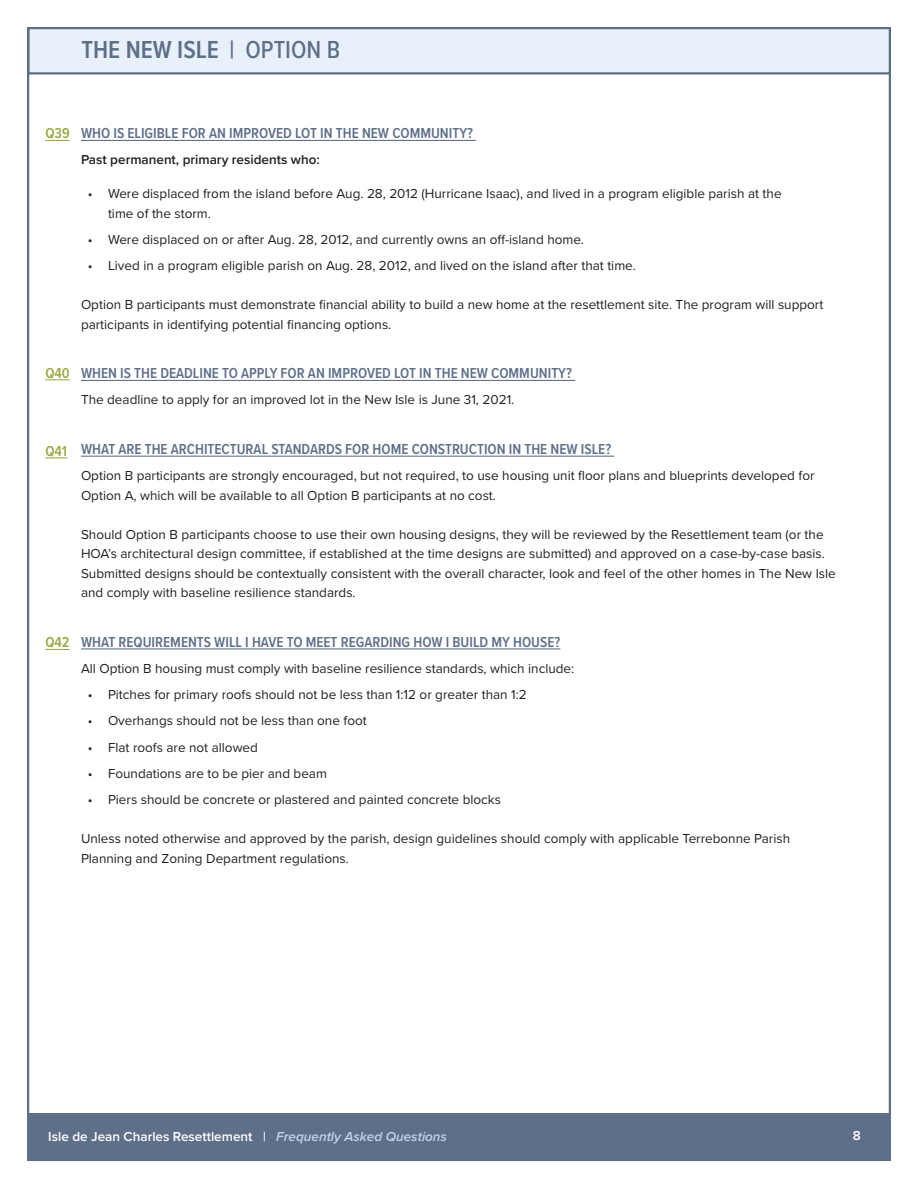
<style>
.page{position:relative;width:918px;height:1188px;background:#fff}
.page>*{position:absolute;margin:0;border:0;box-sizing:border-box;transform-origin:0 0}
.t1{font:600 25.5px "Proxima Nova Cond";color:#5d6f89}
.FAQ_Question_Heading{font:600 15px "Proxima Nova Cond";color:#5d6f89}
.FAQ_Question_Heading-2{font:600 15px "Proxima Nova Cond";color:#9ca743}
.FAQ_Body_Text{font:13.5px/19.5px "Proxima Nova";color:#231f20}
.FAQ_Question_Heading-3{font:13.5px/19.5px "Proxima Nova";color:#231f20}
.t2{font:600 13.5px "Proxima Nova";color:#fff}
.FAQ_Body_Text-2{font:600 13.5px "Proxima Nova";color:#231f20}
.s1{font-weight:500}
.s2{font-style:italic}
.s3{font-style:italic;color:#bdd4ef}
</style>
<div class="page">
<div style="left:27px;top:1113px;width:864px;height:48px;background:#5d6f89"></div>
<div style="left:27px;top:27px;width:864px;height:48px;background:#e8f0f9;border:2px solid #5d6f89"></div>
<hr style="left:81px;top:140px;width:395px;height:1px;background:#5d6f89">
<hr style="left:81px;top:380px;width:494px;height:1px;background:#5d6f89">
<hr style="left:81px;top:456px;width:533px;height:1px;background:#5d6f89">
<hr style="left:81px;top:648px;width:479px;height:1px;background:#5d6f89">
<svg style="left:45px;top:140px;width:25px;height:1px"></svg>
<svg style="left:45px;top:379px;width:25px;height:1px"></svg>
<svg style="left:45px;top:457px;width:22px;height:1px"></svg>
<svg style="left:45px;top:649px;width:25px;height:1px"></svg>
<p class="t1" style="left:81px;top:31px;width:260px">THE NEW ISLE | <span class="s1">OPTION B</span></p>
<p class="FAQ_Question_Heading-2" style="left:45px;top:122px;width:26px">Q39</p>
<p class="FAQ_Question_Heading-2" style="left:45px;top:362px;width:26px">Q40</p>
<p class="FAQ_Question_Heading-2" style="left:45px;top:440px;width:23px">Q41</p>
<p class="FAQ_Question_Heading-2" style="left:45px;top:631px;width:26px">Q42</p>
<p class="FAQ_Question_Heading" style="left:81px;top:122px;width:394px">WHO IS ELIGIBLE FOR AN IMPROVED LOT IN THE NEW COMMUNITY?</p>
<p class="FAQ_Body_Text-2" style="left:81px;top:150px;width:240px">Past permanent, primary residents who:</p>
<p class="FAQ_Body_Text" style="left:108px;top:183px;width:675px;text-indent:-20px">• Were displaced from the island before Aug. 28, 2012 (Hurricane Isaac), and lived in a program eligible parish at the time of the storm.</p>
<p class="FAQ_Body_Text" style="left:88px;top:229px;width:498px">• Were displaced on or after Aug. 28, 2012, and currently owns an off-island home.</p>
<p class="FAQ_Body_Text" style="left:88px;top:255px;width:550px">• Lived in a program eligible parish on Aug. 28, 2012, and lived on the island after that time.</p>
<p class="FAQ_Body_Text" style="left:81px;top:294px;width:744px">Option B participants must demonstrate financial ability to build a new home at the resettlement site. The program will support participants in identifying potential financing options.</p>
<p class="FAQ_Question_Heading" style="left:81px;top:362px;width:492px">WHEN IS THE DEADLINE TO APPLY FOR AN IMPROVED LOT IN THE NEW COMMUNITY?</p>
<p class="FAQ_Body_Text" style="left:81px;top:390px;width:435px">The deadline to apply for an improved lot in the New Isle is June 31, 2021.</p>
<p class="FAQ_Question_Heading" style="left:81px;top:438px;width:532px">WHAT ARE THE ARCHITECTURAL STANDARDS FOR HOME CONSTRUCTION IN THE NEW ISLE?</p>
<p class="FAQ_Body_Text" style="left:81px;top:465px;width:735px">Option B participants are strongly encouraged, but not required, to use housing unit floor plans and blueprints developed for<br>Option A, which will be available to all Option B participants at no cost.</p>
<p class="FAQ_Body_Text" style="left:81px;top:524px;width:756px">Should Option B participants choose to use their own housing designs, they will be reviewed by the Resettlement team (or the HOA’s architectural design committee, if established at the time designs are submitted) and approved on a case-by-case basis.<br>Submitted designs should be contextually consistent with the overall character, look and feel of the other homes in The New Isle and comply with baseline resilience standards.</p>
<p class="FAQ_Question_Heading" style="left:81px;top:631px;width:481px">WHAT REQUIREMENTS WILL I HAVE TO MEET REGARDING HOW I BUILD MY HOUSE?</p>
<p class="FAQ_Body_Text" style="left:81px;top:658px;width:495px">All Option B housing must comply with baseline resilience standards, which include:</p>
<p class="FAQ_Body_Text" style="left:88px;top:684px;width:441px">• Pitches for primary roofs should not be less than 1:12 or greater than 1:2</p>
<p class="FAQ_Body_Text" style="left:88px;top:711px;width:281px">• Overhangs should not be less than one foot</p>
<p class="FAQ_Body_Text" style="left:88px;top:737px;width:172px">• Flat roofs are not allowed</p>
<p class="FAQ_Body_Text" style="left:88px;top:763px;width:241px">• Foundations are to be pier and beam</p>
<p class="FAQ_Body_Text" style="left:88px;top:789px;width:415px">• Piers should be concrete or plastered and painted concrete blocks</p>
<p class="FAQ_Question_Heading-3" style="left:81px;top:828px;width:711px">Unless noted otherwise and approved by the parish, design guidelines should comply with applicable Terrebonne Parish<br>Planning and Zoning Department regulations.</p>
<p class="t2" style="left:48px;top:1127px;width:400px">Isle de Jean Charles Resettlement <span class="s2">|</span> <span class="s3">Frequently Asked Questions</span></p>
<p class="t2" style="left:853px;top:1125px;width:10px">8</p>
</div>
